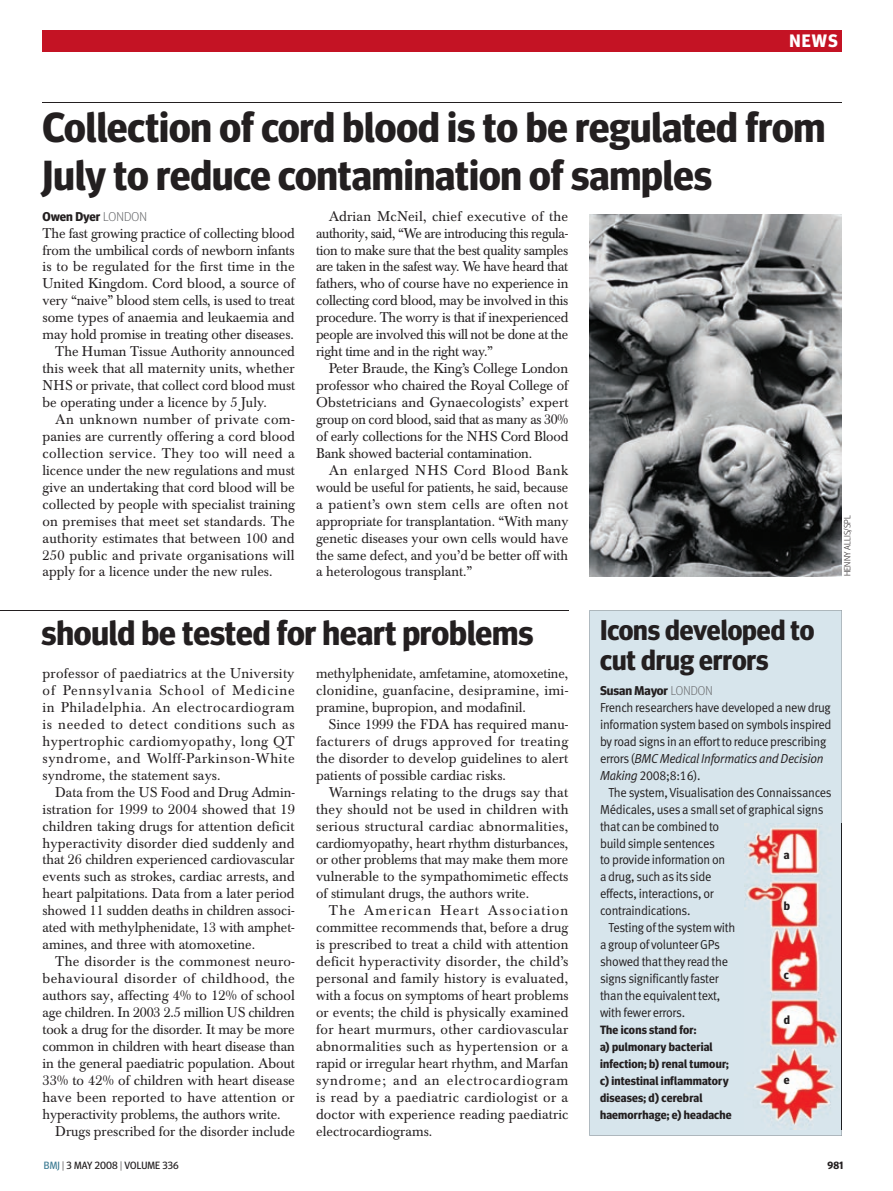
<style>
.page{position:relative;width:893px;height:1191px;background:#fff}
.page>*{position:absolute;margin:0;border:0;box-sizing:border-box;transform-origin:0 0}
.t1{font:700 42px/48px "Meta Headline OT";color:#231f20}
.t2{font:700 34.5px "Meta Headline OT";color:#231f20}
.t3{font:700 28.5px/30px "Meta Headline OT";color:#231f20}
.t4{font:700 18px "Meta Headline OT";color:#fff}
.t5{font:13.95px/17px "Baskerville BE";color:#231f20;text-align:justify}
.t6{font:13.95px "Baskerville BE";color:#231f20;scale:.96 1}
.t7{font:13.95px "Baskerville BE";letter-spacing:.025em;color:#231f20}
.t8{font:13.95px "Baskerville BE";letter-spacing:.03em;color:#231f20}
.t9{font:13.05px/17px "Meta Normal LF";letter-spacing:-.02em;color:#231f20;scale:.95 1}
.t10{font:700 12.75px "Meta Headline OT";color:#231f20}
.t11{font:700 12px/17px "Meta Headline OT";letter-spacing:.015em;color:#231f20}
.t12{font:10.5px "Meta Headline OT";letter-spacing:.005em;color:#231f20}
.t13{font:700 10.5px "Meta Headline OT";color:#231f20}
.t14{font:300 9px "Meta Headline OT";letter-spacing:.015em;color:#231f20}
.s1{font-weight:300;color:#6c6d70}
.s2{font-style:italic}
.s3{color:#3c7b93}
.s4{font-weight:300}
</style>
<div class="page">
<div style="left:590px;top:610px;width:252px;height:525px;background:#d7e5ec"></div>
<hr style="left:43px;top:102px;width:799px;height:1px;background:#231f20">
<div style="left:43px;top:30px;width:799px;height:21px;background:#c41324"></div>
<hr style="left:0;top:610px;width:568px;height:1px;background:#231f20">
<img style="left:590px;top:214px;width:252px;height:362px">
<img style="left:744px;top:823px;width:98px;height:306px">
<p class="t4" style="left:789px;top:30px;width:50px">neWS</p>
<h1 class="t1" style="left:43px;top:102px;width:784px">Collection of cord blood is to be regulated from<br>July to reduce contamination of samples</h1>
<p class="t10" style="left:43px;top:208px;width:106px">Owen Dyer <span class="s1">LONDON</span></p>
<p class="t5" style="left:43px;top:225px;width:254px">The fast growing practice of collecting blood</p>
<p class="t5" style="left:43px;top:242px;width:254px">from the umbilical cords of newborn infants</p>
<p class="t5" style="left:43px;top:259px;width:254px">is to be regulated for the first time in the</p>
<p class="t5" style="left:43px;top:275px;width:254px">United Kingdom. Cord blood, a source of</p>
<p class="t5" style="left:43px;top:292px;width:254px">very “naive” blood stem cells, is used to treat</p>
<p class="t5" style="left:43px;top:309px;width:254px">some types of anaemia and leukaemia and</p>
<p class="t5" style="left:43px;top:326px;width:253px">may hold promise in treating other diseases.</p>
<p class="t5" style="left:55px;top:343px;width:241px">The Human Tissue Authority announced</p>
<p class="t5" style="left:43px;top:360px;width:254px">this week that all maternity units, whether</p>
<p class="t6" style="left:43px;top:377px;width:264px">NHS or private, that collect cord blood must</p>
<p class="t5" style="left:43px;top:394px;width:226px">be operating under a licence by 5 July.</p>
<p class="t8" style="left:55px;top:411px;width:241px">An unknown number of private com-</p>
<p class="t5" style="left:43px;top:428px;width:254px">panies are currently offering a cord blood</p>
<p class="t7" style="left:43px;top:445px;width:254px">collection service. They too will need a</p>
<p class="t5" style="left:43px;top:462px;width:254px">licence under the new regulations and must</p>
<p class="t5" style="left:43px;top:479px;width:254px">give an undertaking that cord blood will be</p>
<p class="t5" style="left:43px;top:496px;width:254px">collected by people with specialist training</p>
<p class="t5" style="left:43px;top:513px;width:254px">on premises that meet set standards. The</p>
<p class="t5" style="left:43px;top:530px;width:254px">authority estimates that between 100 and</p>
<p class="t5" style="left:43px;top:546px;width:254px">250 public and private organisations will</p>
<p class="t5" style="left:43px;top:563px;width:231px">apply for a licence under the new rules.</p>
<p class="t5" style="left:316px;top:208px;width:254px;text-indent:13px">Adrian McNeil, chief executive of the authority, said, “We are introducing this regula&shy;tion to make sure that the best quality samples are taken in the safest way. We have heard that fathers, who of course have no experience in collecting cord blood, may be involved in this procedure. The worry is that if inexperienced people are involved this will not be done at the right time and in the right way.”</p>
<p class="t5" style="left:316px;top:360px;width:254px;text-indent:13px">Peter Braude, the King’s College London professor who chaired the Royal College of Obstetricians and Gynaecologists’ expert group on cord blood, said that as many as 30% of early collections for the NHS Cord Blood Bank showed bacterial contamination.</p>
<p class="t5" style="left:316px;top:462px;width:254px;text-indent:13px">An enlarged NHS Cord Blood Bank would be useful for patients, he said, because a patient’s own stem cells are often not appropriate for transplantation. “With many genetic diseases your own cells would have the same defect, and you’d be better off with a heterologous transplant.”</p>
<p class="t14" style="left:842px;top:576px;width:63px;rotate:-90deg">HENNY ALLIS/SPL</p>
<h2 class="t2" style="left:41px;top:612px;width:493px">should be tested for heart problems</h2>
<p class="t5" style="left:43px;top:665px;width:254px">professor of paediatrics at the University of Pennsylvania School of Medicine in Philadelphia. An electrocardiogram is needed to detect conditions such as hypertrophic cardiomyopathy, long QT syndrome, and Wolff-Parkinson-White syndrome, the statement says.</p>
<p class="t5" style="left:43px;top:784px;width:254px;text-indent:13px">Data from the US Food and Drug Admin&shy;istration for 1999 to 2004 showed that 19 children taking drugs for attention deficit hyperactivity disorder died suddenly and that 26 children experienced cardiovascular events such as strokes, cardiac arrests, and heart palpitations. Data from a later period showed 11 sudden deaths in children associ&shy;ated with methylphenidate, 13 with amphet&shy;amines, and three with atomoxetine.</p>
<p class="t5" style="left:43px;top:953px;width:254px;text-indent:13px">The disorder is the commonest neuro&shy;behavioural disorder of childhood, the authors say, affecting 4% to 12% of school age children. In 2003 2.5 million US children took a drug for the disorder. It may be more common in children with heart disease than in the general paediatric population. About 33% to 42% of children with heart disease have been reported to have attention or hyperactivity problems, the authors write.</p>
<p class="t5" style="left:55px;top:1122px;width:241px">Drugs prescribed for the disorder include</p>
<p class="t5" style="left:316px;top:665px;width:254px">methylphenidate, amfetamine, atomoxetine, clonidine, guanfacine, desipramine, imi&shy;pramine, bupropion, and modafinil.</p>
<p class="t5" style="left:316px;top:716px;width:254px;text-indent:13px">Since 1999 the FDA has required manu&shy;facturers of drugs approved for treating the disorder to develop guidelines to alert patients of possible cardiac risks.</p>
<p class="t5" style="left:316px;top:784px;width:254px;text-indent:13px">Warnings relating to the drugs say that they should not be used in children with serious structural cardiac abnormalities, cardiomyopathy, heart rhythm disturbances, or other problems that may make them more vulnerable to the sympathomimetic effects of stimulant drugs, the authors write.</p>
<p class="t5" style="left:316px;top:902px;width:254px;text-indent:13px">The American Heart Association committee recommends that, before a drug is prescribed to treat a child with attention deficit hyperactivity disorder, the child’s personal and family history is evaluated, with a focus on symptoms of heart problems or events; the child is physically examined for heart murmurs, other cardiovascular abnormalities such as hypertension or a rapid or irregular heart rhythm, and Marfan syndrome; and an electrocardiogram is read by a paediatric cardiologist or a doctor with experience reading paediatric electrocardiograms.</p>
<h3 class="t3" style="left:600px;top:615px;width:216px">icons developed to cut drug errors</h3>
<p class="t10" style="left:600px;top:683px;width:114px">Susan Mayor <span class="s1">LONDON</span></p>
<p class="t9" style="left:600px;top:699px;width:245px">French researchers have developed a new drug information system based on symbols inspired by road signs in an effort to reduce prescribing errors (<span class="s2">BMC Medical Informatics and Decision Making</span> 2008;8:16).</p>
<p class="t9" style="left:609px;top:783px;width:236px">The system, Visualisation des Connaissances</p>
<p class="t9" style="left:600px;top:800px;width:237px">Médicales, uses a small set of graphical signs</p>
<p class="t9" style="left:600px;top:817px;width:127px">that can be combined to</p>
<p class="t9" style="left:600px;top:834px;width:122px">build simple sentences</p>
<p class="t9" style="left:600px;top:851px;width:133px">to provide information on</p>
<p class="t9" style="left:600px;top:868px;width:119px">a drug, such as its side</p>
<p class="t9" style="left:600px;top:885px;width:121px">effects, interactions, or</p>
<p class="t9" style="left:600px;top:902px;width:97px">contraindications.</p>
<p class="t9" style="left:609px;top:919px;width:135px">Testing of the system with</p>
<p class="t9" style="left:600px;top:936px;width:128px">a group of volunteer GPs</p>
<p class="t9" style="left:600px;top:953px;width:136px">showed that they read the</p>
<p class="t9" style="left:600px;top:970px;width:126px">signs significantly faster</p>
<p class="t9" style="left:600px;top:987px;width:128px">than the equivalent text,</p>
<p class="t9" style="left:600px;top:1003px;width:91px">with fewer errors.</p>
<p class="t11" style="left:600px;top:1021px;width:133px">The icons stand for:<br>a) pulmonary bacterial infection; b) renal tumour; c) intestinal inflammatory diseases; d) cerebral haemorrhage; e) headache</p>
<p class="t11" style="left:784px;top:846px;width:7px">a</p>
<p class="t11" style="left:784px;top:897px;width:8px">b</p>
<p class="t11" style="left:784px;top:966px;width:7px">c</p>
<p class="t11" style="left:784px;top:1011px;width:8px">d</p>
<p class="t11" style="left:784px;top:1071px;width:7px">e</p>
<p class="t12" style="left:44px;top:1159px;width:136px"><span class="s3">BMJ</span> <span class="s4">|</span> 3 MAY 2008 <span class="s4">|</span> VOLUME 336</p>
<p class="t13" style="left:827px;top:1159px;width:17px">981</p>
</div>
